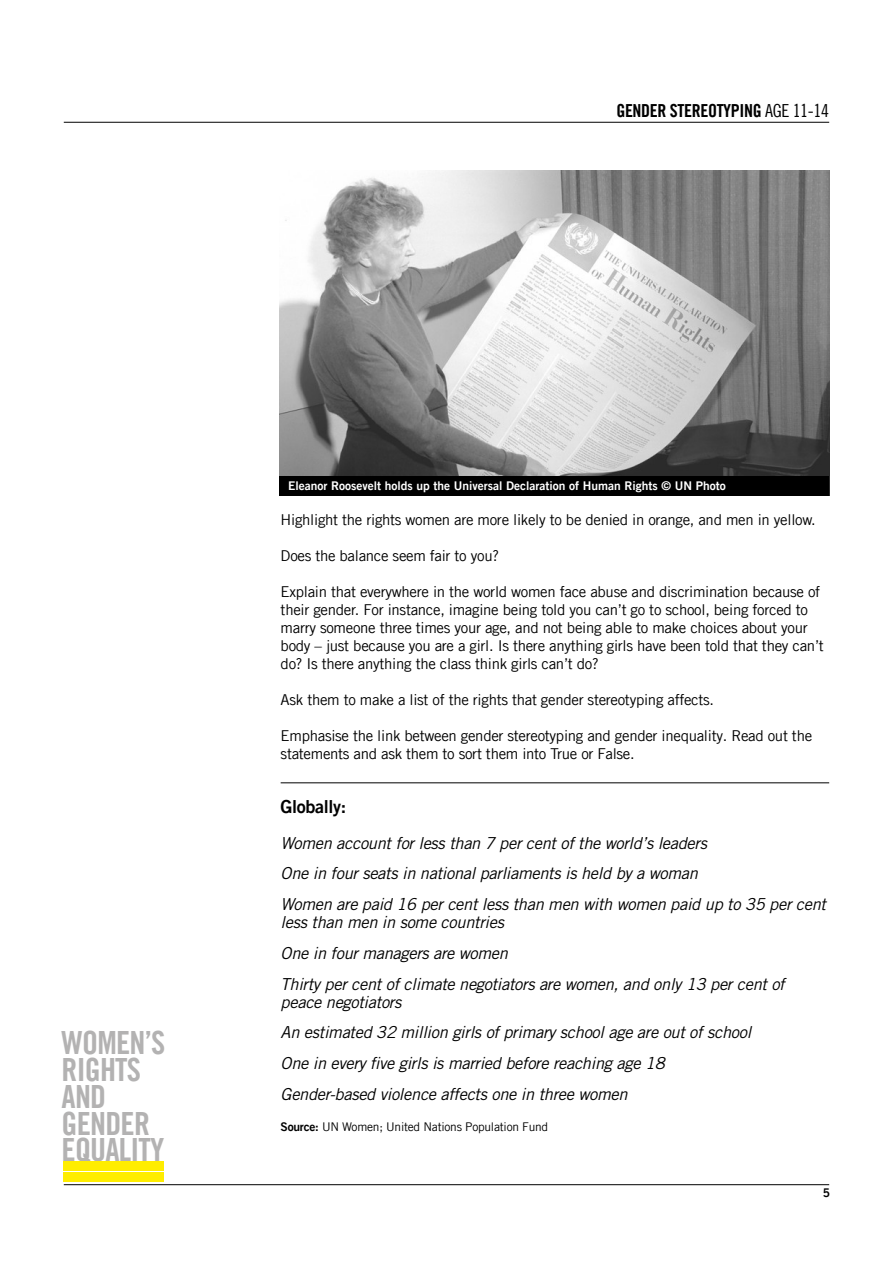
<style>
.page{position:relative;width:893px;height:1263px;background:#fff}
.page>*{position:absolute;margin:0;border:0;box-sizing:border-box;transform-origin:0 0}
.t1{font:31.95px/26.7px "Amnesty Trade Gothic Bd Cn 20";letter-spacing:-.025em;color:#b3b2b2}
.t2{font:18px "Amnesty Trade Gothic Bd Cn 20";letter-spacing:-.02em;color:#000}
.t3{font:18px "Amnesty Trade Gothic Bd 2";letter-spacing:-.02em;color:#000}
.t4{font:italic 16.5px/30.8px "Amnesty Trade Gothic";letter-spacing:-.02em;color:#000}
.t5{font:15px/18px "Amnesty Trade Gothic";letter-spacing:-.02em;color:#000}
.t6{font:12px "Amnesty Trade Gothic Bd 2";color:#fff}
.t7{font:12px "Amnesty Trade Gothic";letter-spacing:-.02em;color:#000}
.t8{font:12px "Amnesty Trade Gothic Bd 2";color:#000}
.s1{font-family:"Amnesty Trade Gothic Cn 18"}
.s2{font-family:"Amnesty Trade Gothic Bd 2"}
</style>
<div class="page">
<div style="left:64px;top:1161px;width:100px;height:9px;background:#ffed00"></div>
<div style="left:64px;top:1173px;width:100px;height:9px;background:#ffed00"></div>
<hr style="left:64px;top:122px;width:765px;height:1px;background:#000">
<hr style="left:64px;top:1184px;width:765px;height:1px;background:#000">
<hr style="left:281px;top:782px;width:548px;height:1px;background:#000">
<img style="left:280px;top:170px;width:549px;height:307px">
<div style="left:280px;top:477px;width:549px;height:19px;background:#000"></div>
<p class="t2" style="left:616px;top:100px;width:214px">GENDER STEREOTYPING <span class="s1">AGE 11-14</span></p>
<h1 class="t1" style="left:62px;top:1029px;width:105px">WOMEN’S<br>RIGHTS<br>AND<br>GENDER<br>EQUALITY</h1>
<p class="t6" style="left:288px;top:478px;width:439px">Eleanor Roosevelt holds up the Universal Declaration of Human Rights © UN Photo</p>
<p class="t5" style="left:281px;top:510px;width:537px">Highlight the rights women are more likely to be denied in orange, and men in yellow.</p>
<p class="t5" style="left:281px;top:546px;width:220px">Does the balance seem fair to you?</p>
<p class="t5" style="left:281px;top:582px;width:545px">Explain that everywhere in the world women face abuse and discrimination because of their gender. For instance, imagine being told you can’t go to school, being forced to marry someone three times your age, and not being able to make choices about your body – just because you are a girl. Is there anything girls have been told that they can’t do? Is there anything the class think girls can’t do?</p>
<p class="t5" style="left:281px;top:690px;width:435px">Ask them to make a list of the rights that gender stereotyping affects.</p>
<p class="t5" style="left:281px;top:726px;width:533px">Emphasise the link between gender stereotyping and gender inequality. Read out the statements and ask them to sort them into True or False.</p>
<p class="t3" style="left:281px;top:795px;width:67px">Globally:</p>
<p class="t4" style="left:281px;top:827px;width:547px">Women account for less than 7 per cent of the world’s leaders<br>One in four seats in national parliaments is held by a woman<br>Women are paid 16 per cent less than men with women paid up to 35 per cent</p>
<p class="t4" style="left:281px;top:907px;width:506px">less than men in some countries<br>One in four managers are women<br>Thirty per cent of climate negotiators are women, and only 13 per cent of</p>
<p class="t4" style="left:281px;top:986px;width:472px">peace negotiators<br>An estimated 32 million girls of primary school age are out of school One in every five girls is married before reaching age 18<br>Gender-based violence affects one in three women</p>
<p class="t7" style="left:281px;top:1119px;width:269px"><span class="s2">Source:</span> UN Women; United Nations Population Fund</p>
<p class="t8" style="left:823px;top:1185px;width:9px">5</p>
</div>
